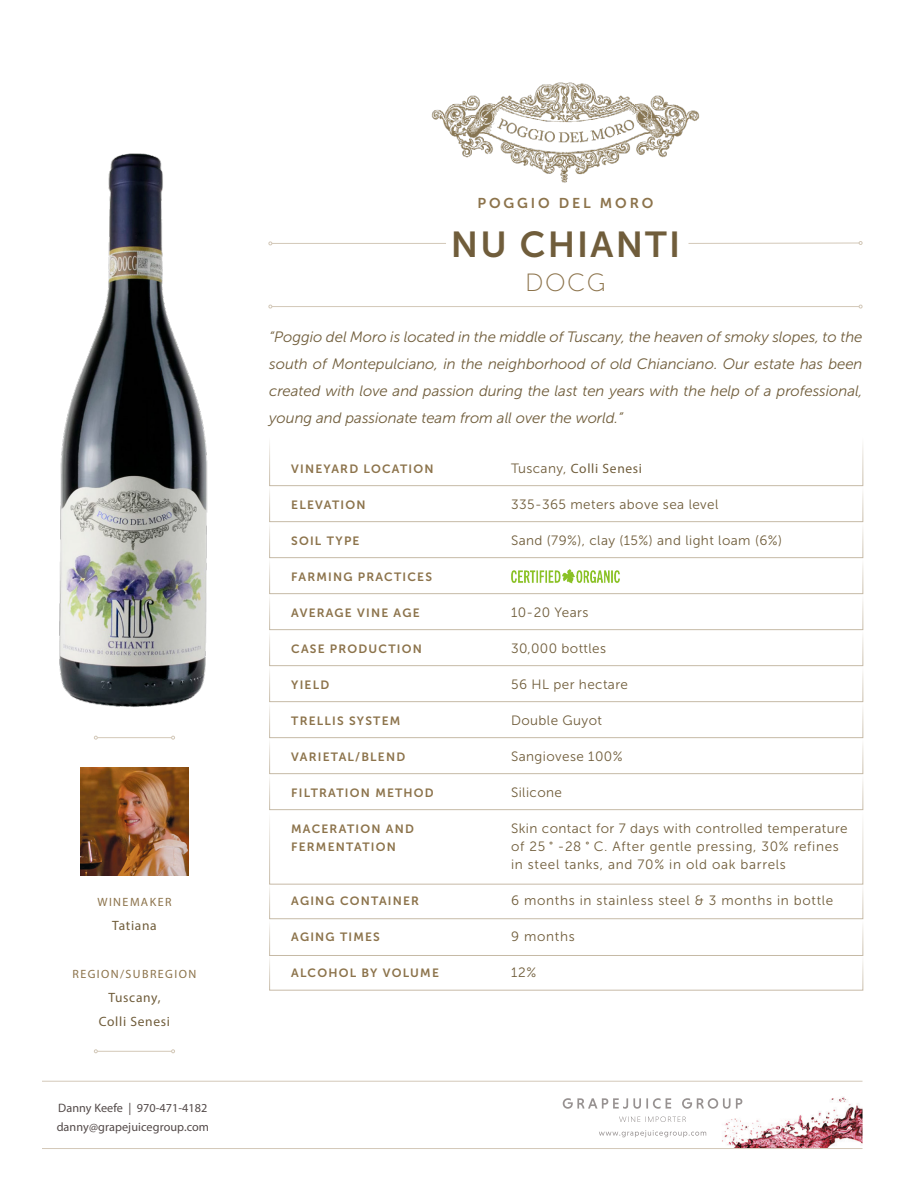
<style>
.page{position:relative;width:918px;height:1188px;background:#fff}
.page>*{position:absolute;margin:0;border:0;box-sizing:border-box;transform-origin:0 0}
.t1{font:36px "Museo Sans 700";letter-spacing:.06em;color:#705d3b}
.t2{font:24.9px "Museo Sans 100";color:#8c734b}
.t3{font:italic 15px/27px "Museo Sans 300";letter-spacing:-.005em;color:#705d3b;text-align:justify}
.t4{font:14.25px "Museo Sans 700";letter-spacing:.2em;color:#8c734b}
.t5{font:13.5px/18px "Museo Sans 300";letter-spacing:.05em;color:#705d3b}
.t6{font:13.5px "Museo Sans 300";letter-spacing:.03em;color:#705d3b}
.t7{font:13.5px/24px "Myriad Pro";letter-spacing:.05em;color:#705d3b;text-align:center}
.t8{font:12.15px/19px "Myriad Pro";letter-spacing:.005em;color:#534a49}
.t9{font:12px/18px "Museo Sans 700";letter-spacing:.1em;color:#8c734b}
.t10{font:12px "Myriad Pro";letter-spacing:.12em;color:#8c734b}
.s1{font-family:"Museo Sans 300"}
.s2{font-family:"Museo Sans 100";font-size:21px}
</style>
<div class="page">
<img style="left:722px;top:1097px;width:141px;height:51px">
<svg style="left:563px;top:1098px;width:179px;height:24px"></svg>
<svg style="left:599px;top:1130px;width:108px;height:8px"></svg>
<hr style="left:42px;top:1148px;width:820px;height:1px;background:#d3c8b8">
<hr style="left:42px;top:1081px;width:820px;height:1px;background:#d3c8b8">
<img style="left:80px;top:768px;width:109px;height:107px">
<hr style="left:97px;top:737px;width:75px;height:1px;background:#d3c8b8">
<svg style="left:94px;top:736px;width:4px;height:4px"></svg>
<svg style="left:171px;top:736px;width:4px;height:4px"></svg>
<hr style="left:97px;top:1051px;width:75px;height:1px;background:#d3c8b8">
<svg style="left:94px;top:1049px;width:4px;height:4px"></svg>
<svg style="left:171px;top:1049px;width:4px;height:4px"></svg>
<img style="left:59px;top:153px;width:149px;height:554px">
<hr style="left:272px;top:306px;width:587px;height:1px;background:#d3c8b8">
<hr style="left:272px;top:243px;width:174px;height:1px;background:#d3c8b8">
<hr style="left:688px;top:243px;width:171px;height:1px;background:#d3c8b8">
<img style="left:511px;top:569px;width:109px;height:15px">
<img style="left:431px;top:82px;width:269px;height:101px">
<p class="t10" style="left:97px;top:894px;width:76px">WINEMAKER</p>
<p class="t7" style="left:112px;top:913px;width:46px">Tatiana</p>
<p class="t10" style="left:72px;top:966px;width:125px">REGION/SUBREGION</p>
<p class="t7" style="left:99px;top:985px;width:73px">Tuscany,<br>Colli Senesi</p>
<p class="t8" style="left:57px;top:1098px;width:154px">Danny Keefe | 970-471-4182 danny@grapejuicegroup.com</p>
<p class="t4" style="left:478px;top:195px;width:177px">POGGIO DEL MORO</p>
<h1 class="t1" style="left:451px;top:225px;width:231px">NU CHIANTI</h1>
<h2 class="t2" style="left:525px;top:269px;width:82px">DOCG</h2>
<p class="t3" style="left:269px;top:323px;width:595px">“Poggio del Moro is located in the middle of Tuscany, the heaven of smoky slopes, to the south of Montepulciano, in the neighborhood of old Chianciano. Our estate has been created with love and passion during the last ten years with the help of a professional, young and passionate team from all over the world.”</p>
<p class="t9" style="left:291px;top:460px;width:144px">VINEYARD LOCATION</p>
<p class="t9" style="left:291px;top:496px;width:76px">ELEVATION</p>
<p class="t9" style="left:291px;top:532px;width:70px">SOIL TYPE</p>
<p class="t9" style="left:291px;top:568px;width:142px">FARMING PRACTICES</p>
<p class="t9" style="left:291px;top:604px;width:130px">AVERAGE VINE AGE</p>
<p class="t9" style="left:291px;top:640px;width:132px">CASE PRODUCTION</p>
<p class="t9" style="left:291px;top:676px;width:40px">YIELD</p>
<p class="t9" style="left:291px;top:712px;width:111px">TRELLIS SYSTEM</p>
<p class="t9" style="left:291px;top:748px;width:115px">VARIETAL/BLEND</p>
<p class="t9" style="left:291px;top:784px;width:144px">FILTRATION METHOD</p>
<p class="t9" style="left:291px;top:820px;width:124px">MACERATION AND<br>FERMENTATION</p>
<p class="t9" style="left:291px;top:892px;width:129px">AGING CONTAINER</p>
<p class="t9" style="left:291px;top:928px;width:90px">AGING TIMES</p>
<p class="t9" style="left:291px;top:964px;width:149px">ALCOHOL BY VOLUME</p>
<p class="t7" style="left:511px;top:456px;width:133px"><span class="s1">Tuscany,</span> Colli Senesi</p>
<p class="t6" style="left:511px;top:497px;width:209px">335-365 meters above sea level</p>
<p class="t6" style="left:511px;top:533px;width:272px">Sand (79%), clay (15%) and light loam (6%)</p>
<p class="t6" style="left:511px;top:605px;width:79px">10-20 Years</p>
<p class="t6" style="left:511px;top:641px;width:97px">30,000 bottles</p>
<p class="t6" style="left:511px;top:677px;width:118px">56 HL per hectare</p>
<p class="t6" style="left:511px;top:713px;width:92px">Double Guyot</p>
<p class="t6" style="left:511px;top:749px;width:113px">Sangiovese 100%</p>
<p class="t6" style="left:511px;top:785px;width:52px">Silicone</p>
<p class="t5" style="left:511px;top:819px;width:338px">Skin contact for 7 days with controlled temperature of 25<span class="s2">˚</span>-28<span class="s2">˚</span>C. After gentle pressing, 30% refines in steel tanks, and 70% in old oak barrels</p>
<p class="t5" style="left:511px;top:891px;width:324px">6 months in stainless steel &amp; 3 months in bottle</p>
<p class="t6" style="left:511px;top:929px;width:65px">9 months</p>
<p class="t6" style="left:511px;top:965px;width:27px">12%</p>
</div>
